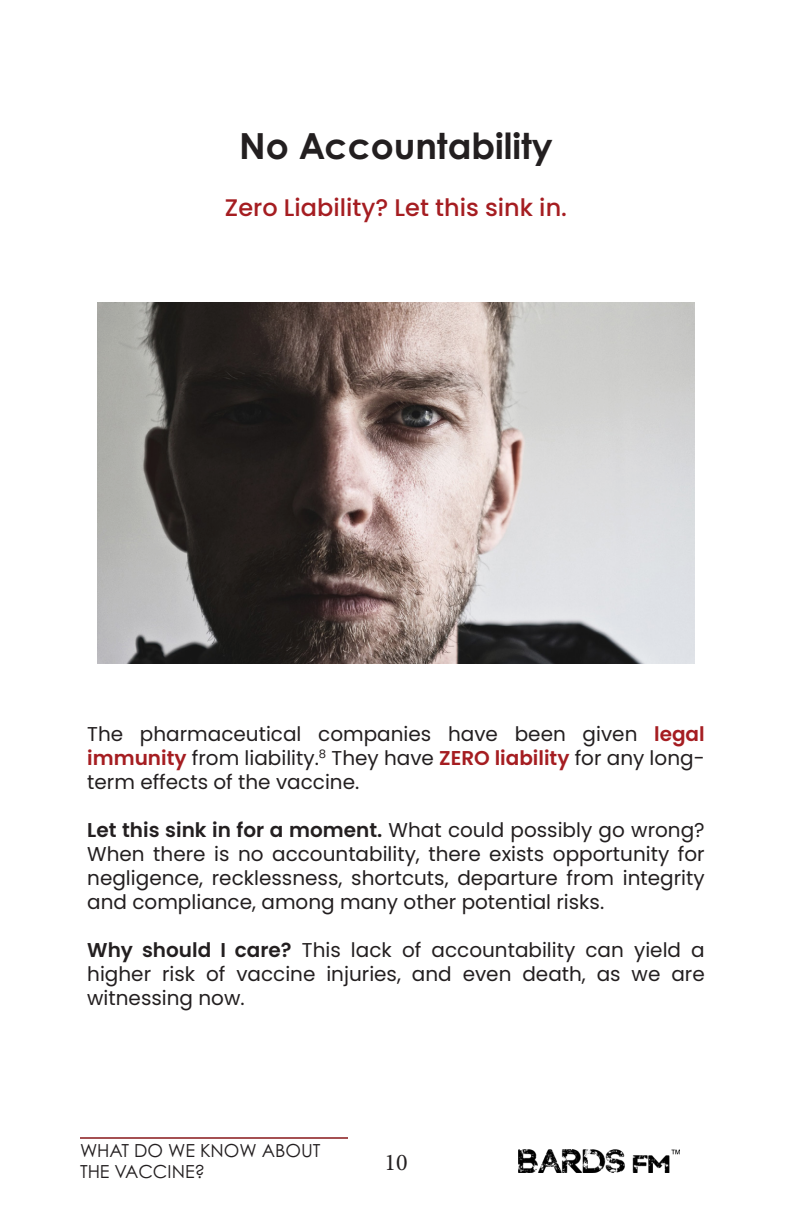
<style>
.page{position:relative;width:792px;height:1224px;background:#fff}
.page>*{position:absolute;margin:0;border:0;box-sizing:border-box;transform-origin:0 0}
.t1{font:700 36px "Century Gothic Pro";color:#231f20}
.t2{font:500 24px "Poppins";color:#a51d21}
.t3{font:24px "Minion Pro";color:#231f20}
.t4{font:20px/24px "Poppins";color:#231f20;text-align:justify}
.t5{font:18px/21.6px "Century Gothic Pro";color:#231f20}
.s1{font-weight:600;color:#a51d21}
.s2{font-weight:600}
</style>
<div class="page">
<img style="left:519px;top:1150px;width:160px;height:22px">
<hr style="left:80px;top:1137px;width:268px;height:2px;background:#88171a">
<img style="left:98px;top:302px;width:596px;height:362px">
<h1 class="t1" style="left:239px;top:124px;width:315px">No Accountability</h1>
<p class="t2" style="left:225px;top:193px;width:344px">Zero Liability? Let this sink in.</p>
<p class="t4" style="left:87px;top:722px;width:619px">The pharmaceutical companies have been given <span class="s1">legal immunity</span> from liability.<sup>8</sup> They have <span class="s1">ZERO liability</span> for any long&shy;term effects of the vaccine.</p>
<p class="t4" style="left:87px;top:818px;width:619px"><span class="s2">Let this sink in for a moment.</span> What could possibly go wrong?<br>When there is no accountability, there exists opportunity for negligence, recklessness, shortcuts, departure from integrity and compliance, among many other potential risks.</p>
<p class="t4" style="left:87px;top:938px;width:619px"><span class="s2">Why should I care?</span> This lack of accountability can yield a higher risk of vaccine injuries, and even death, as we are witnessing now.</p>
<p class="t5" style="left:80px;top:1139px;width:242px">WHAT DO WE KNOW ABOUT<br>THE VACCINE?</p>
<p class="t3" style="left:384px;top:1146px;width:25px">10</p>
</div>
